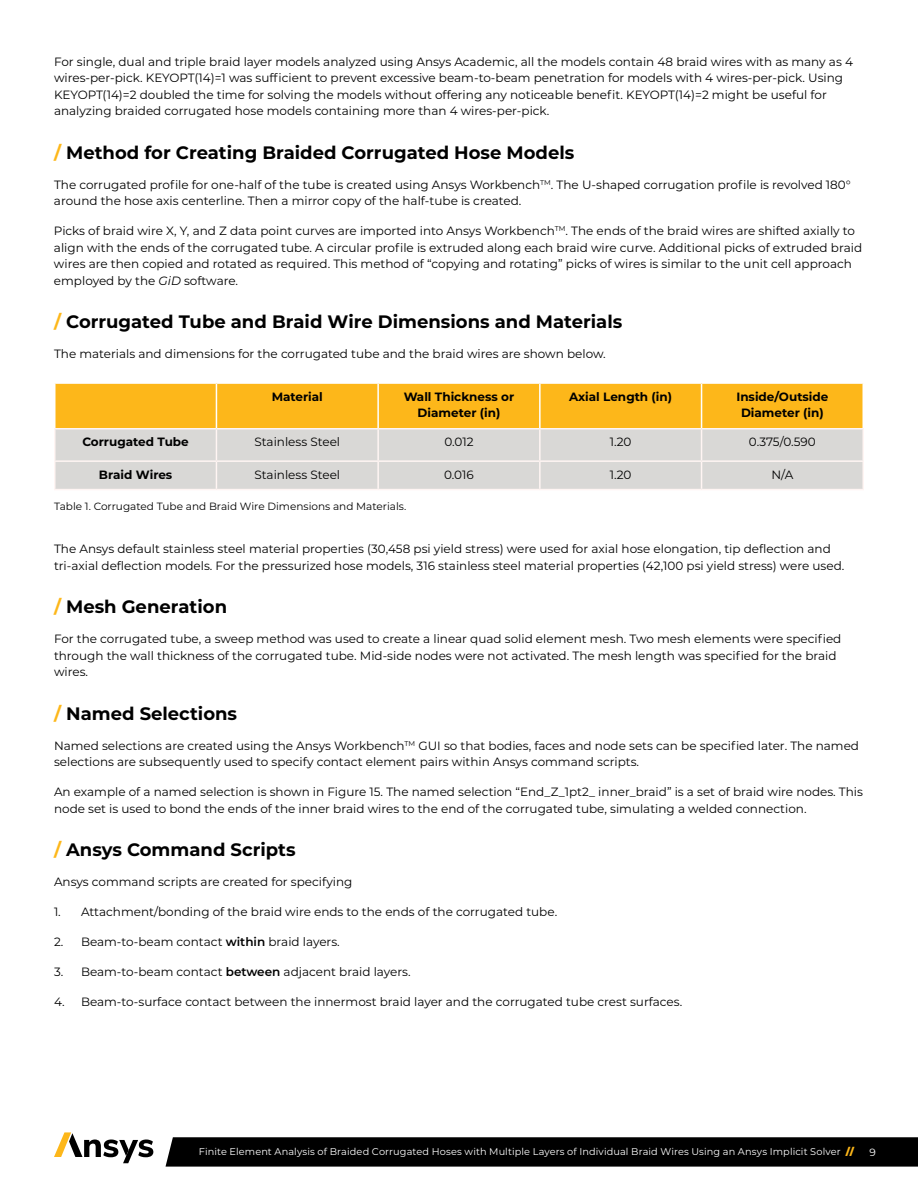
<style>
.page{position:relative;width:918px;height:1188px;background:#fff}
.page>*{position:absolute;margin:0;border:0;box-sizing:border-box;transform-origin:0 0}
.t1{font:700 18px "Montserrat";color:#000}
.t2{font:12px/16.5px "Montserrat";color:#000}
.t3{font:700 12px/16.5px "Montserrat";color:#000;text-align:center}
.t4{font:10.5px "Montserrat";color:#000}
.t5{font:10.5px "Montserrat";color:#fff}
.t6{font:9.75px "Montserrat";letter-spacing:.01em;color:#fff}
.s1{color:#fdb71a}
.s2{font-style:italic}
.s3{font-weight:600}
.s4{font-weight:900;color:#fdb71a}
</style>
<div class="page">
<svg style="left:166px;top:1137px;width:752px;height:30px;background:#060606"></svg>
<svg style="left:54px;top:1132px;width:99px;height:31px"></svg>
<div style="left:56px;top:384px;width:806px;height:44px;background:#fdb71a"></div>
<div style="left:56px;top:430px;width:806px;height:59px;background:#d9d8d6"></div>
<hr style="left:216px;top:384px;width:1px;height:44px;background:#fff">
<hr style="left:377px;top:384px;width:2px;height:44px;background:#fff">
<hr style="left:539px;top:384px;width:2px;height:44px;background:#fff">
<hr style="left:701px;top:384px;width:1px;height:44px;background:#fff">
<hr style="left:54px;top:428px;width:162px;height:2px;background:#fff5f3">
<hr style="left:54px;top:430px;width:2px;height:30px;background:#fff5f3">
<hr style="left:216px;top:428px;width:162px;height:2px;background:#fff5f3">
<hr style="left:216px;top:430px;width:1px;height:30px;background:#fff5f3">
<hr style="left:378px;top:428px;width:162px;height:2px;background:#fff5f3">
<hr style="left:377px;top:430px;width:2px;height:30px;background:#fff5f3">
<hr style="left:540px;top:428px;width:162px;height:2px;background:#fff5f3">
<hr style="left:539px;top:430px;width:2px;height:30px;background:#fff5f3">
<hr style="left:702px;top:428px;width:162px;height:2px;background:#fff5f3">
<hr style="left:701px;top:430px;width:1px;height:30px;background:#fff5f3">
<hr style="left:862px;top:430px;width:2px;height:30px;background:#fff5f3">
<hr style="left:54px;top:460px;width:162px;height:2px;background:#fff5f3">
<hr style="left:54px;top:462px;width:2px;height:27px;background:#fff5f3">
<hr style="left:216px;top:460px;width:162px;height:2px;background:#fff5f3">
<svg style="left:216px;top:462px;width:1px;height:27px"></svg>
<hr style="left:378px;top:460px;width:162px;height:2px;background:#fff5f3">
<hr style="left:377px;top:462px;width:2px;height:27px;background:#fff5f3">
<hr style="left:540px;top:460px;width:162px;height:2px;background:#fff5f3">
<hr style="left:539px;top:462px;width:2px;height:27px;background:#fff5f3">
<hr style="left:702px;top:460px;width:162px;height:2px;background:#fff5f3">
<svg style="left:701px;top:462px;width:1px;height:27px"></svg>
<hr style="left:862px;top:462px;width:2px;height:27px;background:#fff5f3">
<hr style="left:54px;top:489px;width:162px;height:1px;background:#fff5f3">
<hr style="left:216px;top:489px;width:162px;height:1px;background:#fff5f3">
<hr style="left:378px;top:489px;width:162px;height:1px;background:#fff5f3">
<hr style="left:540px;top:489px;width:162px;height:1px;background:#fff5f3">
<hr style="left:702px;top:489px;width:162px;height:1px;background:#fff5f3">
<p class="t2" style="left:54px;top:53px;width:800px">For single, dual and triple braid layer models analyzed using Ansys Academic, all the models contain 48 braid wires with as many as 4 wires-per-pick. KEYOPT(14)=1 was sufficient to prevent excessive beam-to-beam penetration for models with 4 wires-per-pick. Using KEYOPT(14)=2 doubled the time for solving the models without offering any noticeable benefit. KEYOPT(14)=2 might be useful for analyzing braided corrugated hose models containing more than 4 wires-per-pick.</p>
<h1 class="t1" style="left:54px;top:139px;width:522px"><span class="s1">/</span> Method for Creating Braided Corrugated Hose Models</h1>
<p class="t2" style="left:54px;top:176px;width:798px">The corrugated profile for one-half of the tube is created using Ansys Workbench<sup>TM</sup>. The U-shaped corrugation profile is revolved 180° around the hose axis centerline. Then a mirror copy of the half-tube is created.</p>
<p class="t2" style="left:54px;top:222px;width:810px">Picks of braid wire X, Y, and Z data point curves are imported into Ansys Workbench<sup>TM</sup>. The ends of the braid wires are shifted axially to align with the ends of the corrugated tube. A circular profile is extruded along each braid wire curve. Additional picks of extruded braid wires are then copied and rotated as required. This method of “copying and rotating” picks of wires is similar to the unit cell approach employed by the <span class="s2">GiD</span> software.</p>
<h1 class="t1" style="left:54px;top:309px;width:570px"><span class="s1">/</span> Corrugated Tube and Braid Wire Dimensions and Materials</h1>
<p class="t2" style="left:54px;top:345px;width:553px">The materials and dimensions for the corrugated tube and the braid wires are shown below.</p>
<p class="t3" style="left:272px;top:388px;width:53px">Material</p>
<p class="t3" style="left:404px;top:388px;width:112px">Wall Thickness or<br>Diameter (in)</p>
<p class="t3" style="left:569px;top:388px;width:104px">Axial Length (in)</p>
<p class="t3" style="left:736px;top:388px;width:94px">Inside/Outside<br>Diameter (in)</p>
<p class="t3" style="left:82px;top:433px;width:108px">Corrugated Tube</p>
<p class="t2" style="left:254px;top:433px;width:87px">Stainless Steel</p>
<p class="t2" style="left:444px;top:433px;width:31px">0.012</p>
<p class="t2" style="left:610px;top:433px;width:23px">1.20</p>
<p class="t2" style="left:749px;top:433px;width:68px">0.375/0.590</p>
<p class="t3" style="left:99px;top:466px;width:75px">Braid Wires</p>
<p class="t2" style="left:254px;top:466px;width:87px">Stainless Steel</p>
<p class="t2" style="left:444px;top:466px;width:31px">0.016</p>
<p class="t2" style="left:610px;top:466px;width:23px">1.20</p>
<p class="t2" style="left:771px;top:466px;width:23px">N/A</p>
<p class="t4" style="left:54px;top:499px;width:354px">Table 1. Corrugated Tube and Braid Wire Dimensions and Materials.</p>
<p class="t2" style="left:54px;top:540px;width:792px">The Ansys default stainless steel material properties (30,458 psi yield stress) were used for axial hose elongation, tip deflection and tri-axial deflection models. For the pressurized hose models, 316 stainless steel material properties (42,100 psi yield stress) were used.</p>
<h1 class="t1" style="left:54px;top:594px;width:175px"><span class="s1">/</span> Mesh Generation</h1>
<p class="t2" style="left:54px;top:630px;width:789px">For the corrugated tube, a sweep method was used to create a linear quad solid element mesh. Two mesh elements were specified through the wall thickness of the corrugated tube. Mid-side nodes were not activated. The mesh length was specified for the braid wires.</p>
<h1 class="t1" style="left:54px;top:700px;width:185px"><span class="s1">/</span> Named Selections</h1>
<p class="t2" style="left:54px;top:737px;width:807px">Named selections are created using the Ansys Workbench<sup>TM</sup> GUI so that bodies, faces and node sets can be specified later. The named selections are subsequently used to specify contact element pairs within Ansys command scripts.</p>
<p class="t2" style="left:54px;top:783px;width:811px">An example of a named selection is shown in Figure 15. The named selection “End_Z_1pt2_ inner_braid” is a set of braid wire nodes. This node set is used to bond the ends of the inner braid wires to the end of the corrugated tube, simulating a welded connection.</p>
<h1 class="t1" style="left:54px;top:837px;width:243px"><span class="s1">/</span> Ansys Command Scripts</h1>
<p class="t2" style="left:54px;top:873px;width:300px">Ansys command scripts are created for specifying</p>
<p class="t2" style="left:54px;top:903px;width:505px">1. Attachment/bonding of the braid wire ends to the ends of the corrugated tube.</p>
<p class="t2" style="left:54px;top:933px;width:287px">2. Beam-to-beam contact <span class="s3">within</span> braid layers.</p>
<p class="t2" style="left:54px;top:963px;width:358px">3. Beam-to-beam contact <span class="s3">between</span> adjacent braid layers.</p>
<p class="t2" style="left:54px;top:993px;width:630px">4. Beam-to-surface contact between the innermost braid layer and the corrugated tube crest surfaces.</p>
<p class="t6" style="left:199px;top:1145px;width:657px">Finite Element Analysis of Braided Corrugated Hoses with Multiple Layers of Individual Braid Wires Using an Ansys Implicit Solver <span class="s4">//</span></p>
<p class="t5" style="left:869px;top:1145px;width:8px">9</p>
</div>
